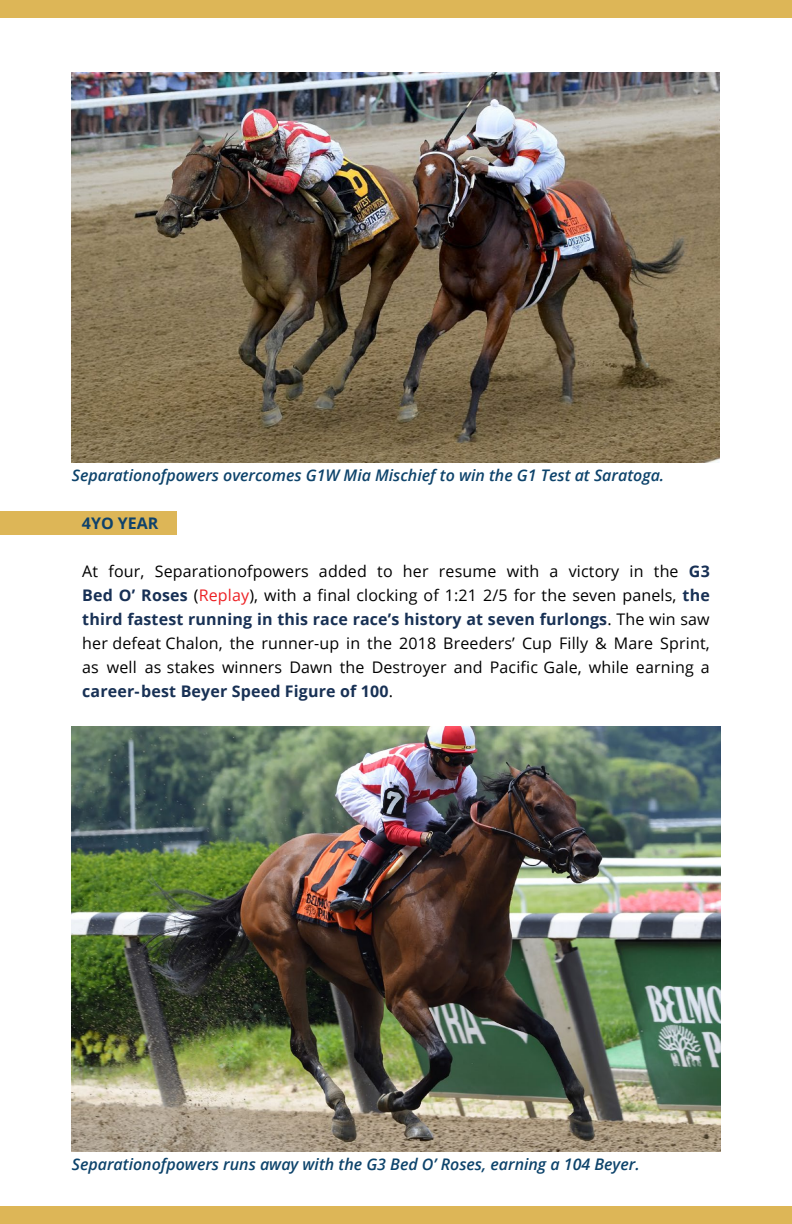
<style>
.page{position:relative;width:792px;height:1224px;background:#fff}
.page>*{position:absolute;margin:0;border:0;box-sizing:border-box;transform-origin:0 0}
.t1{font:16px/24px "Open Sans";letter-spacing:.01em;color:#000;text-align:justify}
.t2{font:italic 600 16px "Open Sans";color:#0d436b}
.t3{font:700 16px "Open Sans";color:#0f426b}
.s1{font-weight:700;color:#173055}
.s2{color:#ed2124}
.s3{font-weight:700;color:#183155}
</style>
<div class="page">
<div style="left:0;top:0;width:792px;height:18px;background:#ddb657"></div>
<div style="left:0;top:1206px;width:792px;height:18px;background:#ddb657"></div>
<img style="left:72px;top:72px;width:648px;height:391px">
<img style="left:72px;top:727px;width:648px;height:425px">
<div style="left:0;top:511px;width:176px;height:24px;background:#ddb657"></div>
<p class="t2" style="left:72px;top:464px;width:594px">Separationofpowers overcomes G1W Mia Mischief to win the G1 Test at Saratoga.</p>
<p class="t3" style="left:82px;top:512px;width:78px">4YO YEAR</p>
<p class="t1" style="left:82px;top:559px;width:629px">At four, Separationofpowers added to her resume with a victory in the <span class="s1">G3<br>Bed O’ Roses</span> (<span class="s2">Replay</span>), with a final clocking of 1:21 2/5 for the seven panels, <span class="s3">the third fastest running in this race race’s history at seven furlongs</span>. The win saw her defeat Chalon, the runner-up in the 2018 Breeders’ Cup Filly &amp; Mare Sprint, as well as stakes winners Dawn the Destroyer and Pacific Gale, while earning a <span class="s3">career-best Beyer Speed Figure of 100</span>.</p>
<p class="t2" style="left:72px;top:1153px;width:569px">Separationofpowers runs away with the G3 Bed O’ Roses, earning a 104 Beyer.</p>
</div>
